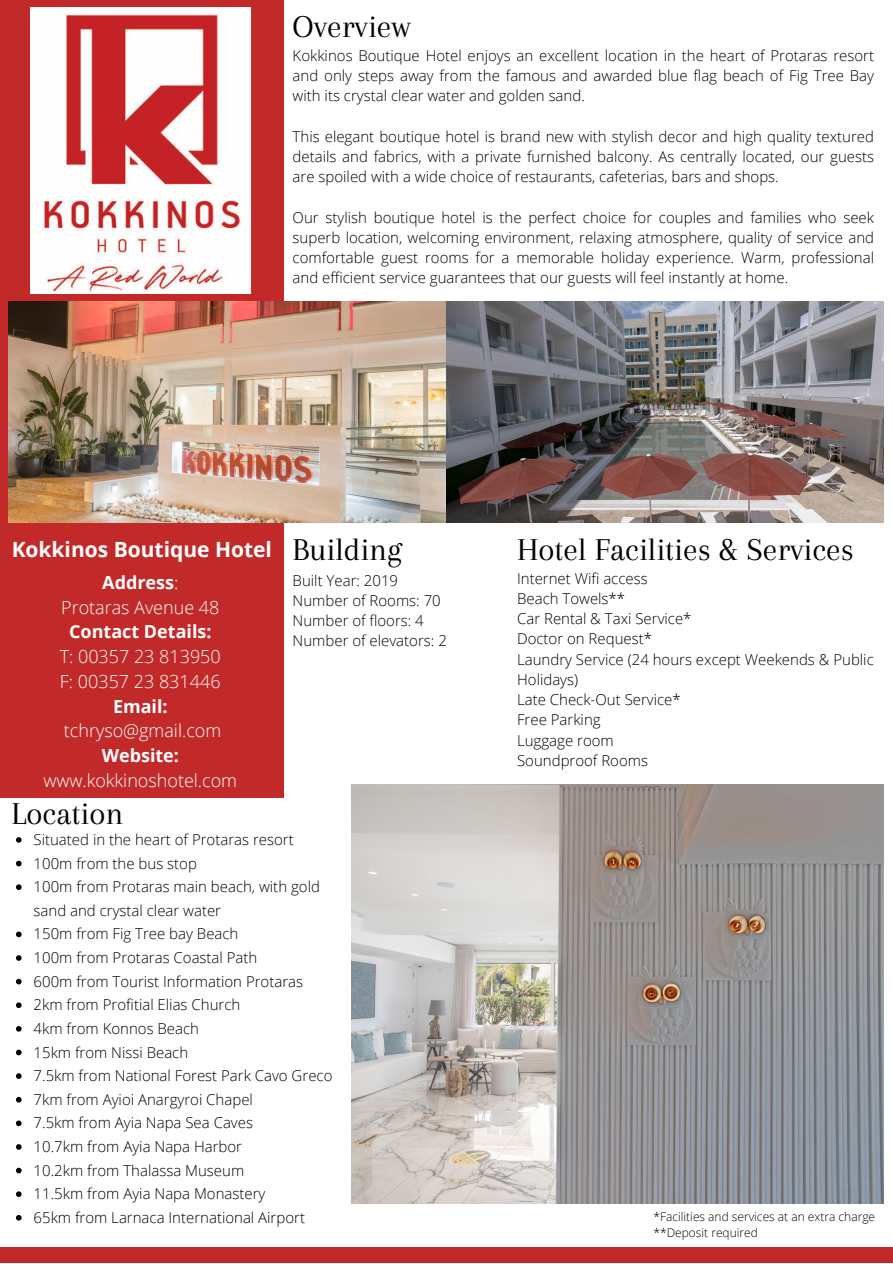
<style>
.page{position:relative;width:893px;height:1264px;background:#fff}
.page>*{position:absolute;margin:0;border:0;box-sizing:border-box;transform-origin:0 0}
.t1{font:33px "Arapey";color:#000}
.t2{font:700 21px "Open Sans";color:#fff}
.t3{font:300 18px "Open Sans";color:#fff}
.t4{font:700 18px "Open Sans";color:#fff}
.t5{font:300 15px/20.2px "Open Sans";color:#000;text-align:justify}
.t6{font:300 12px "Open Sans";color:#000}
.s1{font-weight:300}
</style>
<div class="page">
<div style="left:0;top:0;width:284px;height:798px;background:#c22a2a"></div>
<img style="left:31px;top:7px;width:219px;height:286px">
<img style="left:8px;top:301px;width:875px;height:222px">
<img style="left:352px;top:784px;width:531px;height:419px">
<div style="left:0;top:1246px;width:892px;height:16px;background:#c22a2a"></div>
<svg style="left:16px;top:837px;width:6px;height:5px"></svg>
<svg style="left:16px;top:860px;width:6px;height:6px"></svg>
<svg style="left:16px;top:884px;width:6px;height:6px"></svg>
<svg style="left:16px;top:931px;width:6px;height:6px"></svg>
<svg style="left:16px;top:955px;width:6px;height:5px"></svg>
<svg style="left:16px;top:978px;width:6px;height:6px"></svg>
<svg style="left:16px;top:1002px;width:6px;height:6px"></svg>
<svg style="left:16px;top:1026px;width:6px;height:5px"></svg>
<svg style="left:16px;top:1049px;width:6px;height:6px"></svg>
<svg style="left:16px;top:1073px;width:6px;height:5px"></svg>
<svg style="left:16px;top:1096px;width:6px;height:6px"></svg>
<svg style="left:16px;top:1120px;width:6px;height:6px"></svg>
<svg style="left:16px;top:1144px;width:6px;height:5px"></svg>
<svg style="left:16px;top:1167px;width:6px;height:6px"></svg>
<svg style="left:16px;top:1191px;width:6px;height:5px"></svg>
<svg style="left:16px;top:1215px;width:6px;height:5px"></svg>
<p class="t1" style="left:292px;top:8px;width:120px">Overview</p>
<p class="t5" style="left:292px;top:45px;width:583px">Kokkinos Boutique Hotel enjoys an excellent location in the heart of Protaras resort and only steps away from the famous and awarded blue flag beach of Fig Tree Bay with its crystal clear water and golden sand.</p>
<p class="t5" style="left:292px;top:126px;width:583px">This elegant boutique hotel is brand new with stylish decor and high quality textured details and fabrics, with a private furnished balcony. As centrally located, our guests are spoiled with a wide choice of restaurants, cafeterias, bars and shops.</p>
<p class="t5" style="left:292px;top:207px;width:583px">Our stylish boutique hotel is the perfect choice for couples and families who seek superb location, welcoming environment, relaxing atmosphere, quality of service and comfortable guest rooms for a memorable holiday experience. Warm, professional and efficient service guarantees that our guests will feel instantly at home.</p>
<p class="t2" style="left:12px;top:534px;width:262px">Kokkinos Boutique Hotel</p>
<p class="t4" style="left:102px;top:569px;width:78px">Address<span class="s1">:</span></p>
<p class="t3" style="left:61px;top:594px;width:160px">Protaras Avenue 48</p>
<p class="t4" style="left:69px;top:619px;width:144px">Contact Details:</p>
<p class="t3" style="left:60px;top:643px;width:162px">T: 00357 23 813950</p>
<p class="t3" style="left:60px;top:668px;width:162px">F: 00357 23 831446</p>
<p class="t4" style="left:113px;top:693px;width:56px">Email:</p>
<p class="t3" style="left:64px;top:718px;width:159px">tchryso@gmail.com</p>
<p class="t4" style="left:102px;top:742px;width:79px">Website:</p>
<p class="t3" style="left:43px;top:767px;width:195px">www.kokkinoshotel.com</p>
<p class="t1" style="left:292px;top:531px;width:111px">Building</p>
<p class="t5" style="left:292px;top:570px;width:107px">Built Year: 2019</p>
<p class="t5" style="left:292px;top:590px;width:150px">Number of Rooms: 70</p>
<p class="t5" style="left:292px;top:610px;width:133px">Number of floors: 4</p>
<p class="t5" style="left:292px;top:630px;width:156px">Number of elevators: 2</p>
<p class="t1" style="left:517px;top:531px;width:338px">Hotel Facilities &amp; Services</p>
<p class="t5" style="left:517px;top:567px;width:132px">Internet Wifi access</p>
<p class="t5" style="left:517px;top:588px;width:109px">Beach Towels**</p>
<p class="t5" style="left:517px;top:608px;width:176px">Car Rental &amp; Taxi Service*</p>
<p class="t5" style="left:517px;top:628px;width:136px">Doctor on Request*</p>
<p class="t5" style="left:517px;top:648px;width:358px">Laundry Service (24 hours except Weekends &amp; Public<br>Holidays)</p>
<p class="t5" style="left:517px;top:689px;width:165px">Late Check-Out Service*</p>
<p class="t5" style="left:517px;top:709px;width:85px">Free Parking</p>
<p class="t5" style="left:517px;top:729px;width:98px">Luggage room</p>
<p class="t5" style="left:517px;top:749px;width:132px">Soundproof Rooms</p>
<p class="t1" style="left:12px;top:795px;width:113px">Location</p>
<p class="t5" style="left:34px;top:829px;width:261px">Situated in the heart of Protaras resort</p>
<p class="t5" style="left:34px;top:852px;width:165px">100m from the bus stop</p>
<p class="t5" style="left:34px;top:874px;width:288px;line-height:23.5px">100m from Protaras main beach, with gold sand and crystal clear water</p>
<p class="t5" style="left:34px;top:923px;width:206px">150m from Fig Tree bay Beach</p>
<p class="t5" style="left:34px;top:947px;width:225px">100m from Protaras Coastal Path</p>
<p class="t5" style="left:34px;top:970px;width:271px">600m from Tourist Information Protaras</p>
<p class="t5" style="left:34px;top:994px;width:208px">2km from Profitial Elias Church</p>
<p class="t5" style="left:34px;top:1017px;width:167px">4km from Konnos Beach</p>
<p class="t5" style="left:34px;top:1041px;width:156px">15km from Nissi Beach</p>
<p class="t5" style="left:34px;top:1065px;width:300px">7.5km from National Forest Park Cavo Greco</p>
<p class="t5" style="left:34px;top:1088px;width:221px">7km from Ayioi Anargyroi Chapel</p>
<p class="t5" style="left:34px;top:1112px;width:221px">7.5km from Ayia Napa Sea Caves</p>
<p class="t5" style="left:34px;top:1136px;width:210px">10.7km from Ayia Napa Harbor</p>
<p class="t5" style="left:34px;top:1159px;width:212px">10.2km from Thalassa Museum</p>
<p class="t5" style="left:34px;top:1183px;width:233px">11.5km from Ayia Napa Monastery</p>
<p class="t5" style="left:34px;top:1206px;width:273px">65km from Larnaca International Airport</p>
<p class="t6" style="left:653px;top:1208px;width:223px">*Facilities and services at an extra charge</p>
<p class="t6" style="left:653px;top:1224px;width:106px">**Deposit required</p>
</div>
